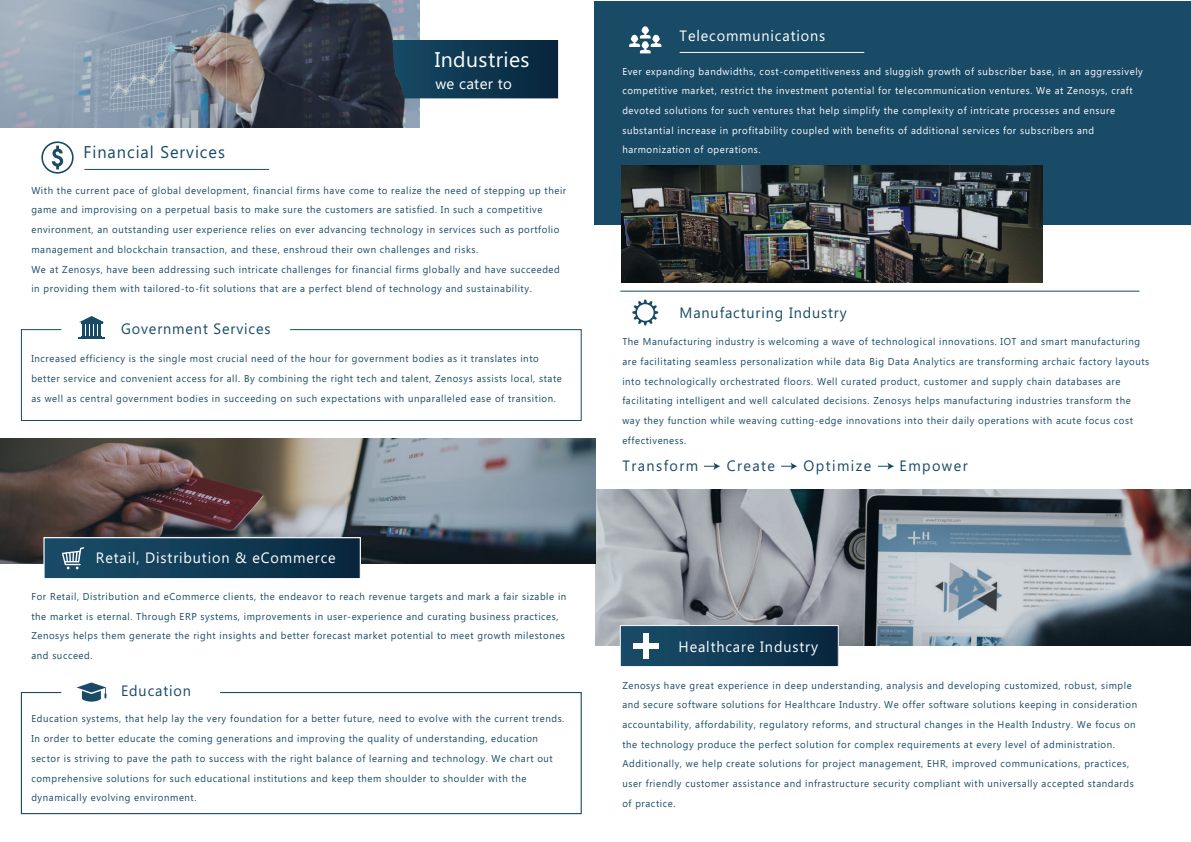
<style>
.page{position:relative;width:1191px;height:842px;background:#fff}
.page>*{position:absolute;margin:0;border:0;box-sizing:border-box;transform-origin:0 0}
.t1{font:21.2px "Microsoft Phags Pa";letter-spacing:.02em;color:#fff}
.t2{font:17px "Microsoft Phags Pa";letter-spacing:.06em;color:#194a66;scale:.96 1}
.t3{font:15px "Microsoft Phags Pa";letter-spacing:.06em;color:#fff;scale:.96 1}
.t4{font:15px "Microsoft Phags Pa";letter-spacing:.06em;color:#194a66;scale:.96 1}
.t5{font:15px "Microsoft Phags Pa";letter-spacing:.1em;color:#194a66;scale:.96 1}
.t6{font:15px "Segoe UI";letter-spacing:.02em;color:#fff}
.t7{font:10px/19.7px "Microsoft Phags Pa";letter-spacing:.06em;color:#194a66;scale:.96 1}
.t8{font:10px/19.7px "Microsoft Phags Pa";letter-spacing:.06em;color:#fff;scale:.96 1}
</style>
<div class="page">
<div style="left:595px;top:1px;width:596px;height:224px;background:#194a66"></div>
<img style="left:621px;top:165px;width:421px;height:117px">
<svg style="left:704px;top:462px;width:16px;height:8px"></svg>
<svg style="left:781px;top:462px;width:16px;height:8px"></svg>
<svg style="left:878px;top:462px;width:16px;height:8px"></svg>
<svg style="left:77px;top:682px;width:29px;height:9px"></svg>
<svg style="left:79px;top:316px;width:25px;height:13px"></svg>
<svg style="left:0;top:0;width:419px;height:128px;background:#707a87"></svg>
<svg style="left:392px;top:40px;width:166px;height:58px;background:#0f364f"></svg>
<svg style="left:632px;top:300px;width:26px;height:25px"></svg>
<hr style="left:620px;top:291px;width:519px;height:1px;background:#194a66">
<svg style="left:595px;top:489px;width:596px;height:157px;background:#878f97"></svg>
<div style="left:620px;top:626px;width:218px;height:41px;background:linear-gradient(to right,#1a4e6b,#082940)"></div>
<div style="left:620px;top:625px;width:218px;height:42px;border:1px solid #fff"></div>
<img style="left:0;top:438px;width:596px;height:125px">
<div style="left:44px;top:538px;width:316px;height:41px;background:linear-gradient(to right,#1a4e6b,#082840)"></div>
<div style="left:43px;top:537px;width:318px;height:42px;border:1px solid #fff"></div>
<svg style="left:629px;top:26px;width:32px;height:27px"></svg>
<svg style="left:41px;top:141px;width:33px;height:33px"></svg>
<div style="left:633px;top:644px;width:26px;height:5px;background:#fff"></div>
<div style="left:643px;top:634px;width:6px;height:25px;background:#fff"></div>
<svg style="left:62px;top:547px;width:22px;height:22px"></svg>
<svg style="left:20px;top:329px;width:562px;height:92px"></svg>
<svg style="left:20px;top:691px;width:562px;height:124px"></svg>
<hr style="left:84px;top:169px;width:185px;height:1px;background:#194a66">
<hr style="left:679px;top:52px;width:185px;height:1px;background:#fff">
<h1 class="t1" style="left:435px;top:45px;width:96px">Industries</h1>
<h3 class="t6" style="left:435px;top:69px;width:78px">we cater to</h3>
<h2 class="t2" style="left:84px;top:141px;width:149px">Financial Services</h2>
<p class="t7" style="left:31px;top:180px;width:558px">With the current pace of global development, financial firms have come to realize the need of stepping up their game and improvising on a perpetual basis to make sure the customers are satisfied. In such a competitive environment, an outstanding user experience relies on ever advancing technology in services such as portfolio management and blockchain transaction, and these, enshroud their own challenges and risks.<br>We at Zenosys, have been addressing such intricate challenges for financial firms globally and have succeeded in providing them with tailored-to-fit solutions that are a perfect blend of technology and sustainability.</p>
<h3 class="t4" style="left:121px;top:319px;width:157px">Government Services</h3>
<p class="t7" style="left:31px;top:348px;width:554px">Increased efficiency is the single most crucial need of the hour for government bodies as it translates into better service and convenient access for all. By combining the right tech and talent, Zenosys assists local, state as well as central government bodies in succeeding on such expectations with unparalleled ease of transition.</p>
<h3 class="t3" style="left:96px;top:547px;width:251px">Retail, Distribution &amp; eCommerce</h3>
<p class="t7" style="left:31px;top:586px;width:559px">For Retail, Distribution and eCommerce clients, the endeavor to reach revenue targets and mark a fair sizable in the market is eternal. Through ERP systems, improvements in user-experience and curating business practices, Zenosys helps them generate the right insights and better forecast market potential to meet growth milestones and succeed.</p>
<h3 class="t4" style="left:121px;top:680px;width:74px">Education</h3>
<p class="t7" style="left:31px;top:708px;width:557px">Education systems, that help lay the very foundation for a better future, need to evolve with the current trends.<br>In order to better educate the coming generations and improving the quality of understanding, education sector is striving to pave the path to success with the right balance of learning and technology. We chart out comprehensive solutions for such educational institutions and keep them shoulder to shoulder with the dynamically evolving environment.</p>
<h3 class="t3" style="left:679px;top:25px;width:153px">Telecommunications</h3>
<p class="t8" style="left:622px;top:61px;width:544px">Ever expanding bandwidths, cost-competitiveness and sluggish growth of subscriber base, in an aggressively competitive market, restrict the investment potential for telecommunication ventures. We at Zenosys, craft devoted solutions for such ventures that help simplify the complexity of intricate processes and ensure substantial increase in profitability coupled with benefits of additional services for subscribers and harmonization of operations.</p>
<h3 class="t4" style="left:679px;top:302px;width:176px">Manufacturing Industry</h3>
<p class="t7" style="left:622px;top:331px;width:550px">The Manufacturing industry is welcoming a wave of technological innovations. IOT and smart manufacturing are facilitating seamless personalization while data Big Data Analytics are transforming archaic factory layouts into technologically orchestrated floors. Well curated product, customer and supply chain databases are facilitating intelligent and well calculated decisions. Zenosys helps manufacturing industries transform the way they function while weaving cutting-edge innovations into their daily operations with acute focus cost effectiveness.</p>
<h3 class="t5" style="left:622px;top:455px;width:81px">Transform</h3>
<h3 class="t4" style="left:726px;top:455px;width:52px">Create</h3>
<h3 class="t5" style="left:803px;top:455px;width:72px">Optimize</h3>
<h3 class="t5" style="left:899px;top:455px;width:73px">Empower</h3>
<h3 class="t3" style="left:678px;top:637px;width:147px">Healthcare Industry</h3>
<p class="t7" style="left:622px;top:675px;width:538px">Zenosys have great experience in deep understanding, analysis and developing customized, robust, simple and secure software solutions for Healthcare Industry. We offer software solutions keeping in consideration accountability, affordability, regulatory reforms, and structural changes in the Health Industry. We focus on the technology produce the perfect solution for complex requirements at every level of administration.<br>Additionally, we help create solutions for project management, EHR, improved communications, practices, user friendly customer assistance and infrastructure security compliant with universally accepted standards of practice.</p>
</div>
